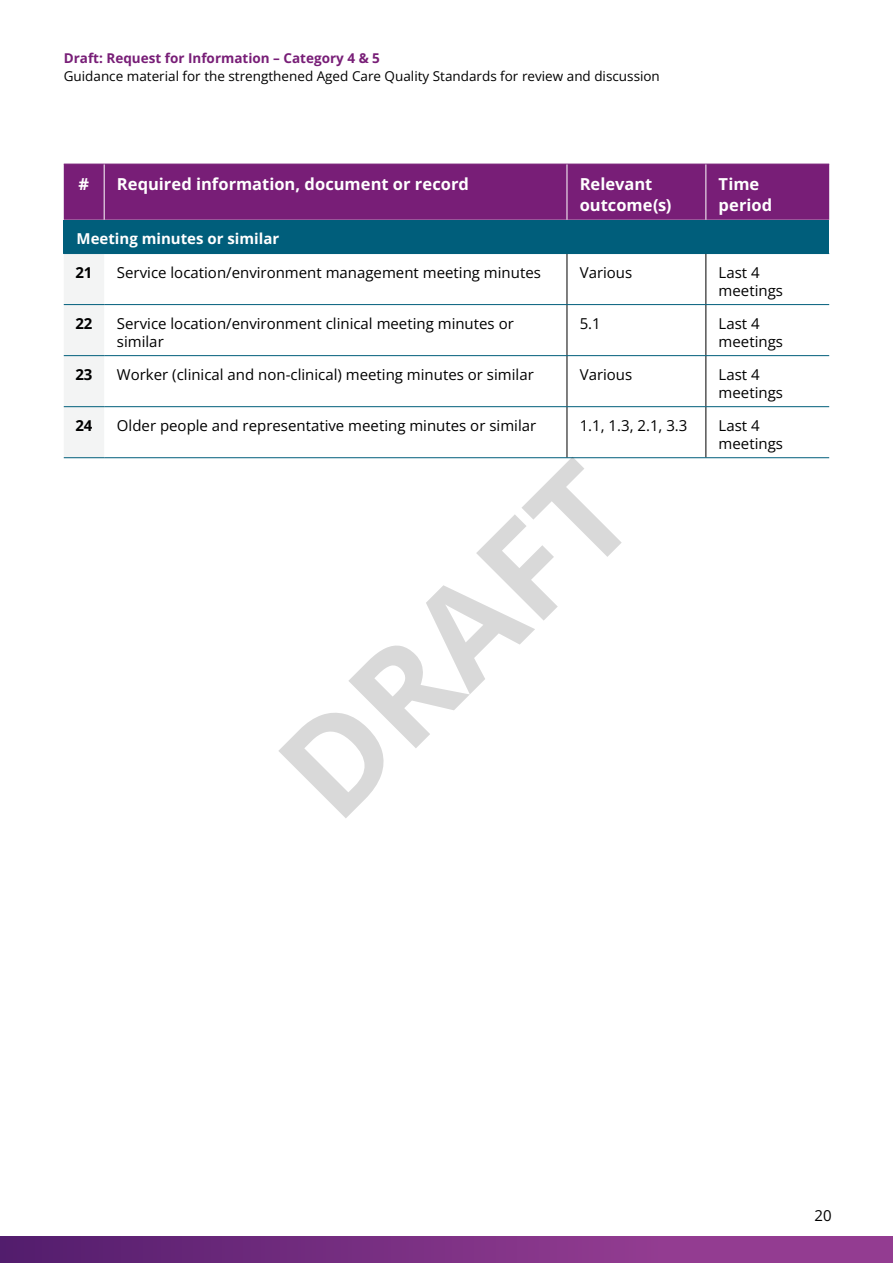
<style>
.page{position:relative;width:893px;height:1263px;background:#fff}
.page>*{position:absolute;margin:0;border:0;box-sizing:border-box;transform-origin:0 0}
.t1{font:700 133.8px "Open Sans";color:rgb(0 0 0/.15)}
.t2{font:700 16.5px/21px "Open Sans";color:#fff}
.Table_body_copy{font:15px/18px "Open Sans";color:#000}
.Table_body_copy-2{font:700 15px "Open Sans";color:#fff}
.Table_label_heading{font:700 15px "Open Sans";color:#000}
.t3{font:13.5px "Open Sans";color:#000}
.t4{font:700 13.5px "Open Sans";color:#781e77}
</style>
<div class="page">
<div style="left:0;top:1236px;width:893px;height:27px;background:linear-gradient(to right,#571f6f,#a04298)"></div>
<div style="left:64px;top:165px;width:765px;height:55px;background:#781e77"></div>
<div style="left:64px;top:220px;width:765px;height:34px;background:#005e7b"></div>
<div style="left:64px;top:254px;width:40px;height:203px;background:#f3f4f4"></div>
<hr style="left:64px;top:164px;width:40px;height:1px;background:#781e77">
<hr style="left:104px;top:164px;width:463px;height:1px;background:#781e77">
<hr style="left:567px;top:164px;width:139px;height:1px;background:#781e77">
<hr style="left:706px;top:164px;width:123px;height:1px;background:#781e77">
<hr style="left:104px;top:164px;width:1px;height:56px;background:#fff">
<hr style="left:567px;top:164px;width:1px;height:56px;background:#fff">
<hr style="left:706px;top:164px;width:1px;height:56px;background:#fff">
<hr style="left:567px;top:254px;width:1px;height:50px;background:#000">
<hr style="left:706px;top:254px;width:1px;height:50px;background:#000">
<hr style="left:567px;top:305px;width:1px;height:50px;background:#000">
<hr style="left:706px;top:305px;width:1px;height:50px;background:#000">
<hr style="left:567px;top:356px;width:1px;height:50px;background:#000">
<hr style="left:706px;top:356px;width:1px;height:50px;background:#000">
<hr style="left:567px;top:407px;width:1px;height:50px;background:#000">
<hr style="left:706px;top:407px;width:1px;height:50px;background:#000">
<hr style="left:64px;top:304px;width:40px;height:1px;background:#005e7b">
<hr style="left:104px;top:304px;width:463px;height:1px;background:#005e7b">
<hr style="left:567px;top:304px;width:139px;height:1px;background:#005e7b">
<hr style="left:706px;top:304px;width:123px;height:1px;background:#005e7b">
<hr style="left:64px;top:355px;width:40px;height:1px;background:#005e7b">
<hr style="left:104px;top:355px;width:463px;height:1px;background:#005e7b">
<hr style="left:567px;top:355px;width:139px;height:1px;background:#005e7b">
<hr style="left:706px;top:355px;width:123px;height:1px;background:#005e7b">
<hr style="left:64px;top:406px;width:40px;height:1px;background:#005e7b">
<hr style="left:104px;top:406px;width:463px;height:1px;background:#005e7b">
<hr style="left:567px;top:406px;width:139px;height:1px;background:#005e7b">
<hr style="left:706px;top:406px;width:123px;height:1px;background:#005e7b">
<hr style="left:64px;top:457px;width:40px;height:1px;background:#005e7b">
<hr style="left:104px;top:457px;width:463px;height:1px;background:#005e7b">
<hr style="left:567px;top:457px;width:139px;height:1px;background:#005e7b">
<hr style="left:706px;top:457px;width:123px;height:1px;background:#005e7b">
<p class="t4" style="left:64px;top:49px;width:318px">Draft: Request for Information – Category 4 &amp; 5</p>
<p class="t3" style="left:64px;top:67px;width:598px">Guidance material for the strengthened Aged Care Quality Standards for review and discussion</p>
<h3 class="t2" style="left:79px;top:173px;width:12px">#</h3>
<h3 class="t2" style="left:117px;top:173px;width:354px">Required information, document or record</h3>
<h3 class="t2" style="left:580px;top:173px;width:93px">Relevant outcome(s)</h3>
<h3 class="t2" style="left:719px;top:173px;width:55px">Time period</h3>
<p class="Table_body_copy-2" style="left:77px;top:228px;width:204px">Meeting minutes or similar</p>
<h3 class="Table_label_heading" style="left:75px;top:262px;width:19px">21</h3>
<p class="Table_body_copy" style="left:117px;top:263px;width:425px">Service location/environment management meeting minutes</p>
<p class="Table_body_copy" style="left:580px;top:263px;width:54px">Various</p>
<p class="Table_body_copy" style="left:719px;top:263px;width:66px">Last 4 meetings</p>
<h3 class="Table_label_heading" style="left:75px;top:313px;width:19px">22</h3>
<p class="Table_body_copy" style="left:117px;top:314px;width:398px">Service location/environment clinical meeting minutes or similar</p>
<p class="Table_body_copy" style="left:580px;top:314px;width:23px">5.1</p>
<p class="Table_body_copy" style="left:719px;top:314px;width:66px">Last 4 meetings</p>
<h3 class="Table_label_heading" style="left:75px;top:364px;width:19px">23</h3>
<p class="Table_body_copy" style="left:117px;top:365px;width:418px">Worker (clinical and non-clinical) meeting minutes or similar</p>
<p class="Table_body_copy" style="left:580px;top:365px;width:54px">Various</p>
<p class="Table_body_copy" style="left:719px;top:365px;width:66px">Last 4 meetings</p>
<h3 class="Table_label_heading" style="left:75px;top:415px;width:19px">24</h3>
<p class="Table_body_copy" style="left:117px;top:416px;width:421px">Older people and representative meeting minutes or similar</p>
<p class="Table_body_copy" style="left:580px;top:416px;width:109px">1.1, 1.3, 2.1, 3.3</p>
<p class="Table_body_copy" style="left:719px;top:416px;width:66px">Last 4 meetings</p>
<h1 class="t1" style="left:238px;top:728px;width:432px;rotate:-45deg">DRAFT</h1>
<p class="Table_body_copy" style="left:814px;top:1206px;width:19px">20</p>
</div>
